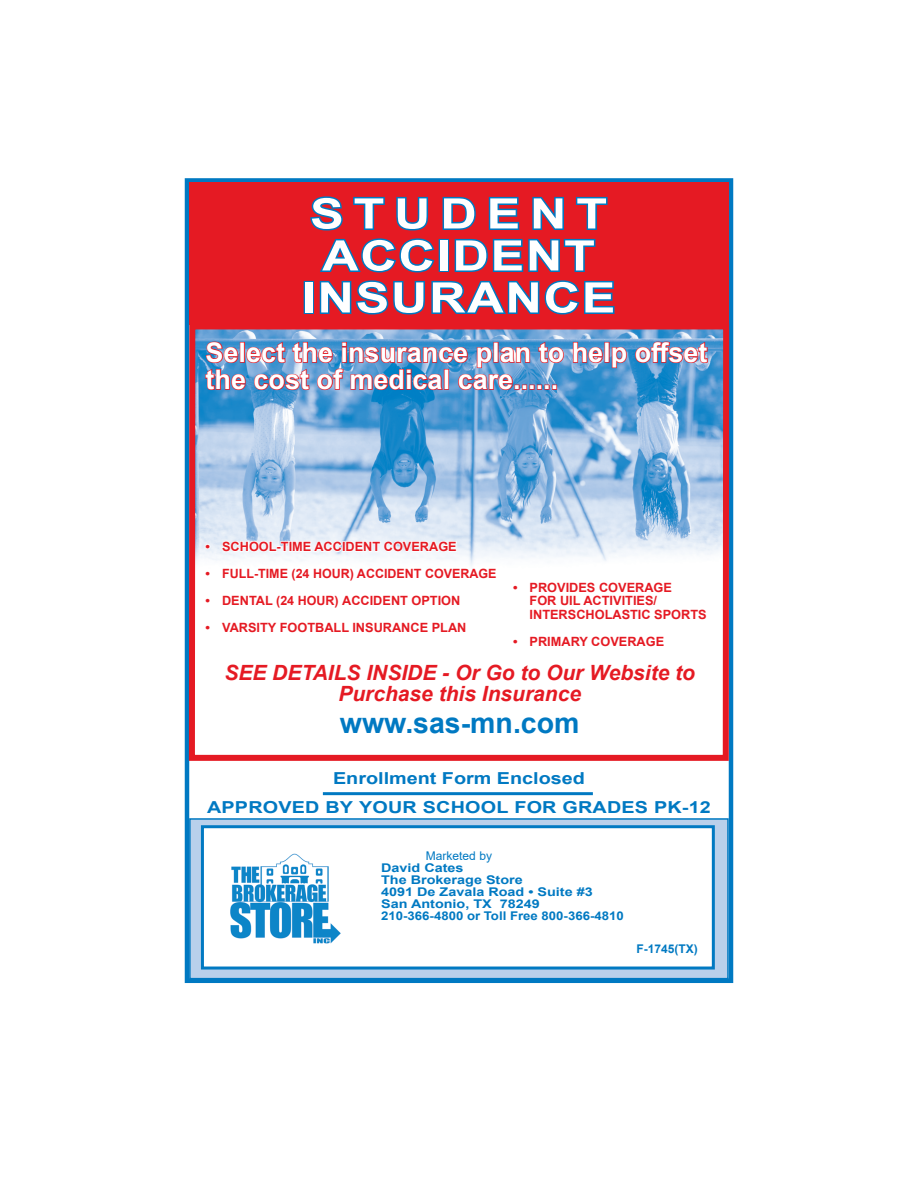
<style>
.page{position:relative;width:918px;height:1188px;background:#fff}
.page>*{position:absolute;margin:0;border:0;box-sizing:border-box;transform-origin:0 0}
.t1{font:700 42px "Arial";letter-spacing:.035em;color:#fff;scale:1.2 1}
.t2{font:700 42px "Arial";letter-spacing:.195em;color:#fff;scale:1.2 1}
.t3{font:700 28.5px "Arial";color:#0079c2}
.t4{font:700 27px/27px "Arial";color:#fff}
.t5{font:italic 700 21px/21px "Arial";color:#e51a23;text-align:center}
.t6{font:700 16.5px "Arial";letter-spacing:.01em;color:#0079c2;scale:1.2 1}
.t7{font:700 12.75px "Arial";color:#e51a23}
.t8{font:700 12px "Arial";color:#0079c2;scale:1.2 1}
.t9{font:700 12px "Arial";color:#0079c2;scale:1.1 1}
.t10{font:12px "Arial";color:#0079c2}
.t11{font:700 12px "Arial";color:#0079c2}
</style>
<div class="page">
<hr style="left:323px;top:792px;width:270px;height:3px;background:#0079c2">
<div style="left:185px;top:178px;width:548px;height:805px;border:4px solid #0079c2"></div>
<img style="left:196px;top:330px;width:526px;height:236px">
<div style="left:189px;top:818px;width:540px;height:161px;background:#b9d0eb;border:2px solid #0079c2"></div>
<div style="left:201px;top:825px;width:514px;height:145px;background:#fff;border:3px solid #0079c2"></div>
<div style="left:189px;top:183px;width:540px;height:142px;background:#e51a23"></div>
<div style="left:304px;top:281px;width:10px;height:33px;border:3px solid #0079c2"></div>
<svg style="left:309px;top:196px;width:306px;height:119px"></svg>
<div style="left:189px;top:323px;width:540px;height:438px;border:6px solid #e51a23"></div>
<img style="left:230px;top:853px;width:111px;height:91px">
<svg style="left:572px;top:341px;width:32px;height:23px"></svg>
<div style="left:604px;top:342px;width:6px;height:21px;border:2px solid #e51a23"></div>
<svg style="left:611px;top:346px;width:17px;height:23px"></svg>
<svg style="left:634px;top:340px;width:75px;height:24px;background:#836f97"></svg>
<svg style="left:205px;top:340px;width:360px;height:51px;background:#787aa5"></svg>
<svg style="left:204px;top:543px;width:8px;height:7px"></svg>
<svg style="left:221px;top:532px;width:237px;height:22px"></svg>
<p class="t2" style="left:310px;top:184px;width:249px">STUDENT</p>
<p class="t1" style="left:322px;top:226px;width:229px">ACCIDENT</p>
<p class="t1" style="left:302px;top:268px;width:263px">INSURANCE</p>
<p class="t4" style="left:206px;top:339px;width:503px">Select the insurance plan to help offset the cost of medical care......</p>
<p class="t7" style="left:206px;top:538px;width:253px">• SCHOOL-TIME ACCIDENT COVERAGE</p>
<p class="t7" style="left:206px;top:565px;width:292px">• FULL-TIME (24 HOUR) ACCIDENT COVERAGE</p>
<p class="t7" style="left:513px;top:578px;width:160px">• PROVIDES COVERAGE</p>
<p class="t7" style="left:206px;top:592px;width:256px">• DENTAL (24 HOUR) ACCIDENT OPTION</p>
<p class="t7" style="left:530px;top:592px;width:129px">FOR UIL ACTIVITIES/</p>
<p class="t7" style="left:530px;top:605px;width:179px">INTERSCHOLASTIC SPORTS</p>
<p class="t7" style="left:206px;top:619px;width:262px">• VARSITY FOOTBALL INSURANCE PLAN</p>
<p class="t7" style="left:513px;top:632px;width:153px">• PRIMARY COVERAGE</p>
<p class="t5" style="left:224px;top:663px;width:472px">SEE DETAILS INSIDE - Or Go to Our Website to<br>Purchase this Insurance</p>
<p class="t3" style="left:340px;top:702px;width:241px">www.sas-mn.com</p>
<p class="t6" style="left:333px;top:767px;width:211px">Enrollment Form Enclosed</p>
<p class="t6" style="left:207px;top:795px;width:421px">APPROVED BY YOUR SCHOOL FOR GRADES PK-12</p>
<p class="t10" style="left:426px;top:847px;width:68px">Marketed by</p>
<p class="t8" style="left:381px;top:859px;width:70px">David Cates</p>
<p class="t8" style="left:381px;top:871px;width:120px">The Brokerage Store</p>
<p class="t8" style="left:381px;top:883px;width:178px">4091 De Zavala Road • Suite #3</p>
<p class="t8" style="left:381px;top:895px;width:134px">San Antonio, TX 78249</p>
<p class="t9" style="left:381px;top:907px;width:222px">210-366-4800 or Toll Free 800-366-4810</p>
<p class="t11" style="left:636px;top:940px;width:63px">F-1745(TX)</p>
</div>
